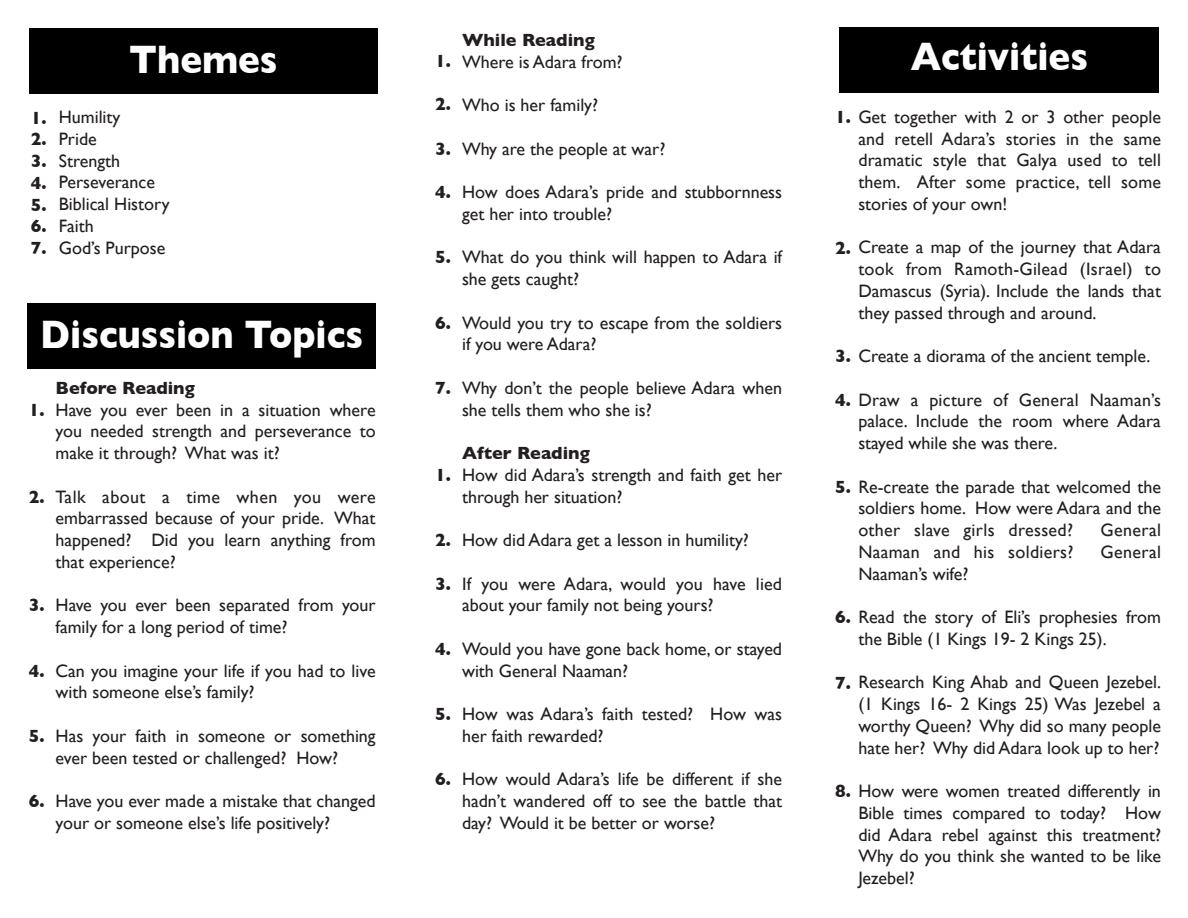
<style>
.page{position:relative;width:1188px;height:918px;background:#fff}
.page>*{position:absolute;margin:0;border:0;box-sizing:border-box;transform-origin:0 0}
.t1{font:700 40.5px "Gill Sans";color:#fff;scale:.9 1}
.t2{font:18px/21.8px "Gill Sans";color:#231f20}
.t3{font:700 18px/21.8px "Gill Sans";color:#231f20;text-align:justify}
.t4{font:18px "Gill Sans";letter-spacing:.02em;color:#231f20}
.s1{font-weight:700}
</style>
<div class="page">
<div style="left:839px;top:27px;width:320px;height:66px;background:#000"></div>
<div style="left:29px;top:28px;width:349px;height:66px;background:#000"></div>
<div style="left:27px;top:303px;width:349px;height:66px;background:#000"></div>
<h1 class="t1" style="left:129px;top:35px;width:166px">Themes</h1>
<p class="t3" style="left:31px;top:106px;width:17px">1.<br>2.<br>3.<br>4.<br>5.<br>6.<br>7.</p>
<p class="t2" style="left:59px;top:106px;width:112px">Humility<br>Pride<br>Strength<br>Perseverance<br>Biblical History<br>Faith<br>God’s Purpose</p>
<h1 class="t1" style="left:40px;top:311px;width:360px">Discussion Topics</h1>
<p class="t3" style="left:29px;top:399px;width:17px">1.</p>
<p class="t3" style="left:29px;top:486px;width:17px">2.</p>
<p class="t3" style="left:29px;top:594px;width:17px">3.</p>
<p class="t3" style="left:29px;top:660px;width:17px">4.</p>
<p class="t3" style="left:29px;top:725px;width:17px">5.</p>
<p class="t3" style="left:29px;top:790px;width:17px">6.</p>
<p class="t3" style="left:56px;top:377px;width:141px">Before Reading</p>
<p class="t2" style="left:56px;top:399px;width:322px;text-align:justify">Have you ever been in a situation where you needed strength and perseverance to make it through? What was it?</p>
<p class="t2" style="left:56px;top:486px;width:322px;text-align:justify">Talk about a time when you were embarrassed because of your pride. What happened? Did you learn anything from that experience?</p>
<p class="t2" style="left:56px;top:594px;width:322px">Have you ever been separated from your family for a long period of time?</p>
<p class="t2" style="left:56px;top:660px;width:322px">Can you imagine your life if you had to live with someone else’s family?</p>
<p class="t2" style="left:56px;top:725px;width:322px">Has your faith in someone or something ever been tested or challenged? How?</p>
<p class="t2" style="left:56px;top:790px;width:322px">Have you ever made a mistake that changed your or someone else’s life positively?</p>
<p class="t3" style="left:435px;top:50px;width:17px">1.</p>
<p class="t3" style="left:435px;top:93px;width:17px">2.</p>
<p class="t3" style="left:435px;top:138px;width:17px">3.</p>
<p class="t3" style="left:435px;top:181px;width:17px">4.</p>
<p class="t3" style="left:435px;top:246px;width:17px">5.</p>
<p class="t3" style="left:435px;top:312px;width:17px">6.</p>
<p class="t3" style="left:435px;top:377px;width:17px">7.</p>
<p class="t3" style="left:435px;top:464px;width:17px">1.</p>
<p class="t3" style="left:435px;top:529px;width:17px">2.</p>
<p class="t3" style="left:435px;top:573px;width:17px">3.</p>
<p class="t3" style="left:435px;top:638px;width:17px">4.</p>
<p class="t3" style="left:435px;top:703px;width:17px">5.</p>
<p class="t3" style="left:435px;top:768px;width:17px">6.</p>
<p class="t3" style="left:462px;top:29px;width:134px">While Reading</p>
<p class="t2" style="left:462px;top:51px;width:162px">Where is Adara from?</p>
<p class="t2" style="left:462px;top:94px;width:137px">Who is her family?</p>
<p class="t2" style="left:462px;top:138px;width:205px">Why are the people at war?</p>
<p class="t2" style="left:462px;top:181px;width:322px">How does Adara’s pride and stubbornness get her into trouble?</p>
<p class="t2" style="left:462px;top:246px;width:322px">What do you think will happen to Adara if she gets caught?</p>
<p class="t2" style="left:462px;top:312px;width:322px">Would you try to escape from the soldiers if you were Adara?</p>
<p class="t2" style="left:462px;top:377px;width:322px">Why don’t the people believe Adara when she tells them who she is?</p>
<p class="t3" style="left:462px;top:442px;width:129px">After Reading</p>
<p class="t2" style="left:462px;top:464px;width:322px">How did Adara’s strength and faith get her through her situation?</p>
<p class="t2" style="left:462px;top:529px;width:288px">How did Adara get a lesson in humility?</p>
<p class="t2" style="left:462px;top:573px;width:322px">If you were Adara, would you have lied about your family not being yours?</p>
<p class="t2" style="left:462px;top:638px;width:322px">Would you have gone back home, or stayed with General Naaman?</p>
<p class="t2" style="left:462px;top:703px;width:322px">How was Adara’s faith tested? How was her faith rewarded?</p>
<p class="t2" style="left:462px;top:768px;width:322px;text-align:justify">How would Adara’s life be different if she hadn’t wandered off to see the battle that day? Would it be better or worse?</p>
<h1 class="t1" style="left:911px;top:33px;width:198px">Activities</h1>
<p class="t2" style="left:858px;top:106px;width:304px;text-align:justify;text-indent:-23px"><span class="s1">1.</span> Get together with 2 or 3 other people and retell Adara’s stories in the same dramatic style that Galya used to tell them. After some practice, tell some stories of your own!</p>
<p class="t2" style="left:858px;top:236px;width:304px;text-align:justify;text-indent:-23px"><span class="s1">2.</span> Create a map of the journey that Adara took from Ramoth-Gilead (Israel) to Damascus (Syria). Include the lands that they passed through and around.</p>
<p class="t2" style="left:835px;top:345px;width:317px"><span class="s1">3.</span> Create a diorama of the ancient temple.</p>
<p class="t2" style="left:858px;top:388px;width:304px;text-align:justify;text-indent:-23px"><span class="s1">4.</span> Draw a picture of General Naaman’s palace. Include the room where Adara stayed while she was there.</p>
<p class="t2" style="left:858px;top:475px;width:304px;text-align:justify;text-indent:-23px"><span class="s1">5.</span> Re-create the parade that welcomed the soldiers home. How were Adara and the other slave girls dressed?</p>
<p class="t4" style="left:1101px;top:520px;width:62px">General</p>
<p class="t4" style="left:858px;top:541px;width:217px">Naaman and his soldiers?</p>
<p class="t4" style="left:1101px;top:541px;width:62px">General</p>
<p class="t2" style="left:858px;top:562px;width:112px">Naaman’s wife?</p>
<p class="t2" style="left:858px;top:606px;width:304px;text-indent:-23px"><span class="s1">6.</span> Read the story of Eli’s prophesies from the Bible (1 Kings 19- 2 Kings 25).</p>
<p class="t2" style="left:858px;top:671px;width:304px;text-align:justify;text-indent:-23px"><span class="s1">7.</span> Research King Ahab and Queen Jezebel. (1 Kings 16- 2 Kings 25) Was Jezebel a worthy Queen? Why did so many people hate her? Why did Adara look up to her?</p>
<p class="t2" style="left:858px;top:780px;width:304px;text-align:justify;text-indent:-23px"><span class="s1">8.</span> How were women treated differently in Bible times compared to today? How did Adara rebel against this treatment?<br>Why do you think she wanted to be like Jezebel?</p>
</div>
